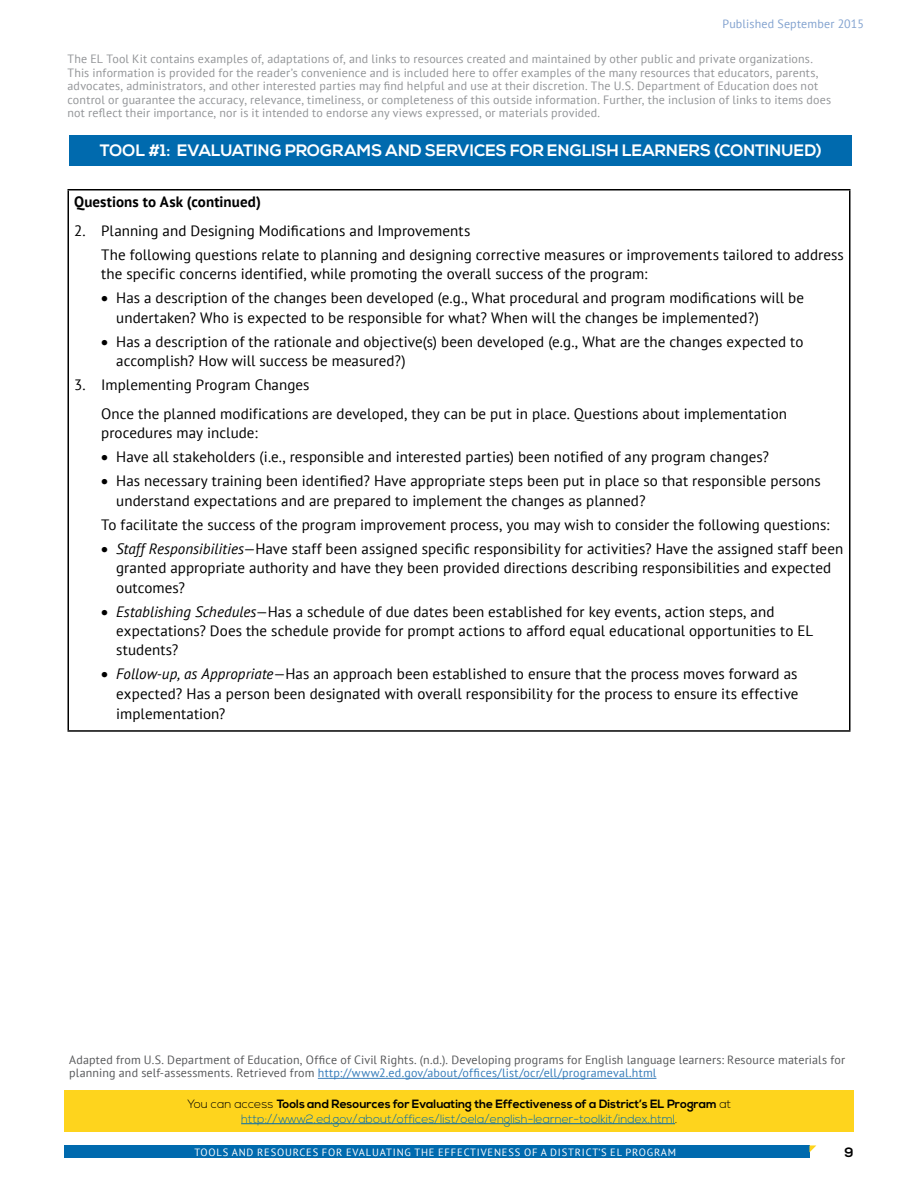
<style>
.page{position:relative;width:918px;height:1188px;background:#fff}
.page>*{position:absolute;margin:0;border:0;box-sizing:border-box;transform-origin:0 0}
.t1{font:700 16.5px "Nexa";letter-spacing:.005em;color:#fff}
.t2{font:15px/19.5px "PT Sans";letter-spacing:.005em;color:#000}
.t3{font:700 15px "PT Sans";letter-spacing:.005em;color:#000}
.t4{font:700 13.5px "Nexa";color:#000}
.t5{font:12px/13.5px "PT Sans";letter-spacing:.015em;color:#939598}
.t6{font:12px/13.5px "PT Sans";letter-spacing:.015em;color:#58595b}
.t7{font:300 12px/14.4px "Nexa";color:#006aae;text-align:center}
.t8{font:12px "PT Sans";letter-spacing:.015em;color:#82a2cf}
.t9{font:10.5px "PT Sans";letter-spacing:.08em;color:#fff}
.s1{font-style:italic}
.s2{color:#387dba}
.s3{color:#000}
.s4{font-weight:700;color:#000}
</style>
<div class="page">
<div style="left:69px;top:135px;width:783px;height:30px;background:#006aae"></div>
<hr style="left:68px;top:189px;width:782px;height:1px;background:#000">
<hr style="left:68px;top:190px;width:1px;height:540px;background:#000">
<hr style="left:849px;top:190px;width:1px;height:540px;background:#000">
<hr style="left:68px;top:730px;width:782px;height:2px;background:#000">
<hr style="left:318px;top:1078px;width:338px;height:1px;background:#387dba">
<div style="left:64px;top:1090px;width:790px;height:42px;background:#fed41d"></div>
<hr style="left:241px;top:1123px;width:434px;height:1px;background:#006aae">
<div style="left:64px;top:1145px;width:745px;height:13px;background:#006aae"></div>
<svg style="left:809px;top:1145px;width:7px;height:7px"></svg>
<p class="t8" style="left:722px;top:16px;width:143px">Published September 2015</p>
<p class="t5" style="left:68px;top:52px;width:765px">The EL Tool Kit contains examples of, adaptations of, and links to resources created and maintained by other public and private organizations.<br>This information is provided for the reader’s convenience and is included here to offer examples of the many resources that educators, parents, advocates, administrators, and other interested parties may find helpful and use at their discretion. The U.S. Department of Education does not control or guarantee the accuracy, relevance, timeliness, or completeness of this outside information. Further, the inclusion of links to items does not reflect their importance, nor is it intended to endorse any views expressed, or materials provided.</p>
<p class="t1" style="left:100px;top:141px;width:723px">TOOL #1: EVALUATING PROGRAMS AND SERVICES FOR ENGLISH LEARNERS (CONTINUED)</p>
<p class="t3" style="left:74px;top:192px;width:188px">Questions to Ask (continued)</p>
<p class="t2" style="left:74px;top:220px;width:398px">2. Planning and Designing Modifications and Improvements</p>
<p class="t2" style="left:101px;top:244px;width:744px">The following questions relate to planning and designing corrective measures or improvements tailored to address the specific concerns identified, while promoting the overall success of the program:</p>
<p class="t2" style="left:116px;top:288px;width:689px;text-indent:-15px">• Has a description of the changes been developed (e.g., What procedural and program modifications will be undertaken? Who is expected to be responsible for what? When will the changes be implemented?)</p>
<p class="t2" style="left:116px;top:331px;width:689px;text-indent:-15px">• Has a description of the rationale and objective(s) been developed (e.g., What are the changes expected to accomplish? How will success be measured?)</p>
<p class="t2" style="left:74px;top:375px;width:237px">3. Implementing Program Changes</p>
<p class="t2" style="left:101px;top:403px;width:687px">Once the planned modifications are developed, they can be put in place. Questions about implementation procedures may include:</p>
<p class="t2" style="left:101px;top:447px;width:669px">• Have all stakeholders (i.e., responsible and interested parties) been notified of any program changes?</p>
<p class="t2" style="left:116px;top:471px;width:706px;text-indent:-15px">• Has necessary training been identified? Have appropriate steps been put in place so that responsible persons understand expectations and are prepared to implement the changes as planned?</p>
<p class="t2" style="left:101px;top:514px;width:730px">To facilitate the success of the program improvement process, you may wish to consider the following questions:</p>
<p class="t2" style="left:116px;top:538px;width:729px;text-indent:-15px">• <span class="s1">Staff Responsibilities</span>—Have staff been assigned specific responsibility for activities? Have the assigned staff been granted appropriate authority and have they been provided directions describing responsibilities and expected outcomes?</p>
<p class="t2" style="left:116px;top:601px;width:698px;text-indent:-15px">• <span class="s1">Establishing Schedules</span>—Has a schedule of due dates been established for key events, action steps, and expectations? Does the schedule provide for prompt actions to afford equal educational opportunities to EL students?</p>
<p class="t2" style="left:116px;top:664px;width:684px;text-align:justify;text-indent:-15px">• <span class="s1">Follow-up, as Appropriate</span>—Has an approach been established to ensure that the process moves forward as expected? Has a person been designated with overall responsibility for the process to ensure its effective implementation?</p>
<p class="t6" style="left:69px;top:1053px;width:778px">Adapted from U.S. Department of Education, Office of Civil Rights. (n.d.). Developing programs for English language learners: Resource materials for planning and self-assessments. Retrieved from <span class="s2">http://www2.ed.gov/about/offices/list/ocr/ell/programeval.html</span></p>
<p class="t7" style="left:187px;top:1097px;width:545px"><span class="s3">You can access</span> <span class="s4">Tools and Resources for Evaluating the Effectiveness of a District’s EL Program</span> <span class="s3">at </span>http://www2.ed.gov/about/offices/list/oela/english-learner-toolkit/index.html<span class="s3">.</span></p>
<p class="t9" style="left:194px;top:1145px;width:483px">TOOLS AND RESOURCES FOR EVALUATING THE EFFECTIVENESS OF A DISTRICT’S EL PROGRAM</p>
<p class="t4" style="left:845px;top:1145px;width:11px">9</p>
</div>
